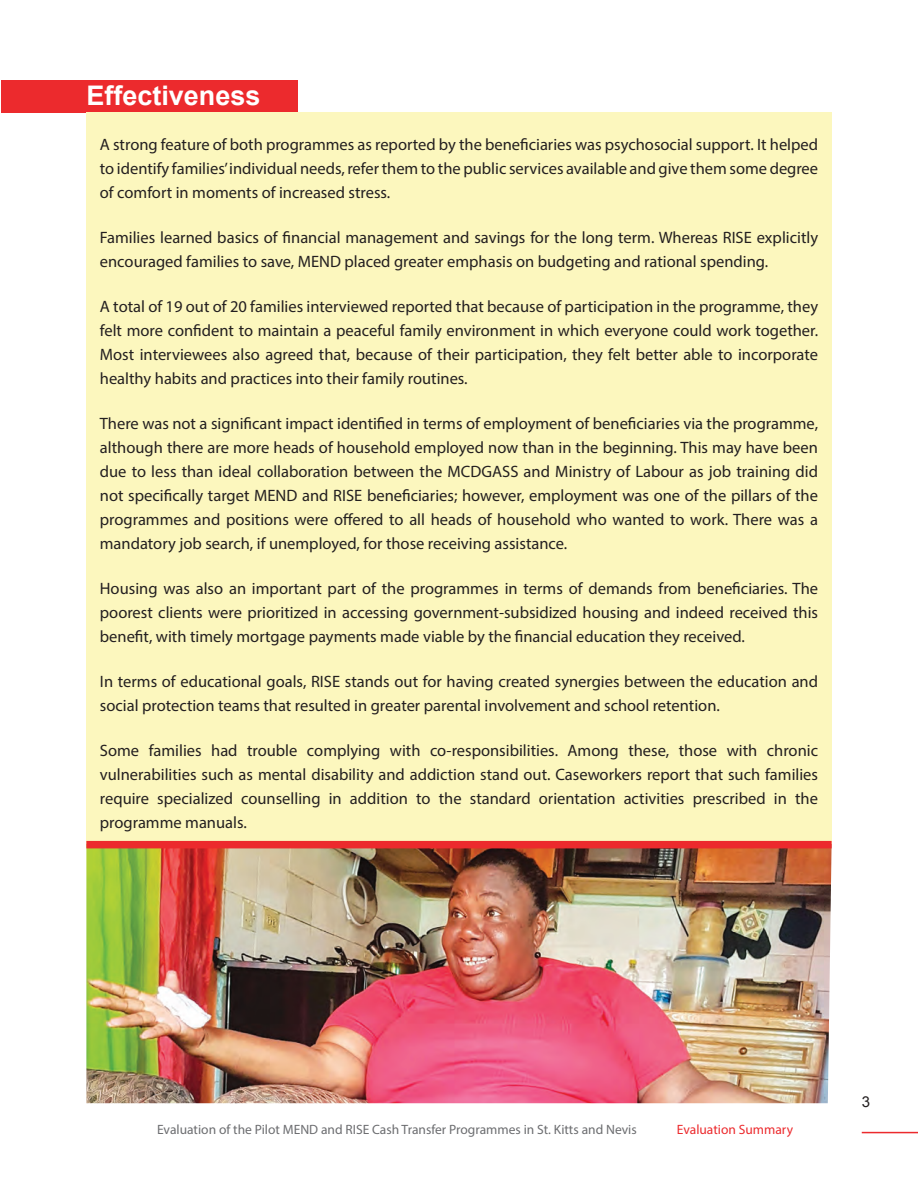
<style>
.page{position:relative;width:918px;height:1188px;background:#fff}
.page>*{position:absolute;margin:0;border:0;box-sizing:border-box;transform-origin:0 0}
.HEADING{font:700 27px "Arial";color:#fff}
.t1{font:16.5px/24px "Myriad Pro";color:#231f20;text-align:justify}
.t2{font:15px "Arial";color:#231f20}
.t3{font:13.5px "Myriad Pro";color:#6c6d70}
.t4{font:13.5px "Myriad Pro";color:#ec2a2d}
</style>
<div class="page">
<hr style="left:862px;top:1132px;width:56px;height:1px;background:#ec2a2d">
<img style="left:86px;top:848px;width:746px;height:255px">
<div style="left:1px;top:80px;width:297px;height:33px;background:#ec2a2d"></div>
<div style="left:86px;top:112px;width:746px;height:731px;background:#fcf7be"></div>
<div style="left:86px;top:841px;width:746px;height:7px;background:#ec2a2d"></div>
<p class="HEADING" style="left:86px;top:78px;width:176px">Effectiveness</p>
<p class="t1" style="left:100px;top:132px;width:720px">A strong feature of both programmes as reported by the beneficiaries was psychosocial support. It helped to identify families’ individual needs, refer them to the public services available and give them some degree of comfort in moments of increased stress.</p>
<p class="t1" style="left:100px;top:225px;width:720px">Families learned basics of financial management and savings for the long term. Whereas RISE explicitly encouraged families to save, MEND placed greater emphasis on budgeting and rational spending.</p>
<p class="t1" style="left:100px;top:294px;width:720px">A total of 19 out of 20 families interviewed reported that because of participation in the programme, they felt more confident to maintain a peaceful family environment in which everyone could work together.<br>Most interviewees also agreed that, because of their participation, they felt better able to incorporate healthy habits and practices into their family routines.</p>
<p class="t1" style="left:100px;top:411px;width:720px">There was not a significant impact identified in terms of employment of beneficiaries via the programme, although there are more heads of household employed now than in the beginning. This may have been due to less than ideal collaboration between the MCDGASS and Ministry of Labour as job training did not specifically target MEND and RISE beneficiaries; however, employment was one of the pillars of the programmes and positions were offered to all heads of household who wanted to work. There was a mandatory job search, if unemployed, for those receiving assistance.</p>
<p class="t1" style="left:100px;top:576px;width:720px">Housing was also an important part of the programmes in terms of demands from beneficiaries. The poorest clients were prioritized in accessing government-subsidized housing and indeed received this benefit, with timely mortgage payments made viable by the financial education they received.</p>
<p class="t1" style="left:100px;top:669px;width:720px">In terms of educational goals, RISE stands out for having created synergies between the education and social protection teams that resulted in greater parental involvement and school retention.</p>
<p class="t1" style="left:100px;top:738px;width:720px">Some families had trouble complying with co-responsibilities. Among these, those with chronic vulnerabilities such as mental disability and addiction stand out. Caseworkers report that such families require specialized counselling in addition to the standard orientation activities prescribed in the programme manuals.</p>
<p class="t3" style="left:157px;top:1121px;width:481px">Evaluation of the Pilot MEND and RISE Cash Transfer Programmes in St. Kitts and Nevis</p>
<p class="t4" style="left:677px;top:1121px;width:118px">Evaluation Summary</p>
<p class="t2" style="left:862px;top:1092px;width:10px">3</p>
</div>
